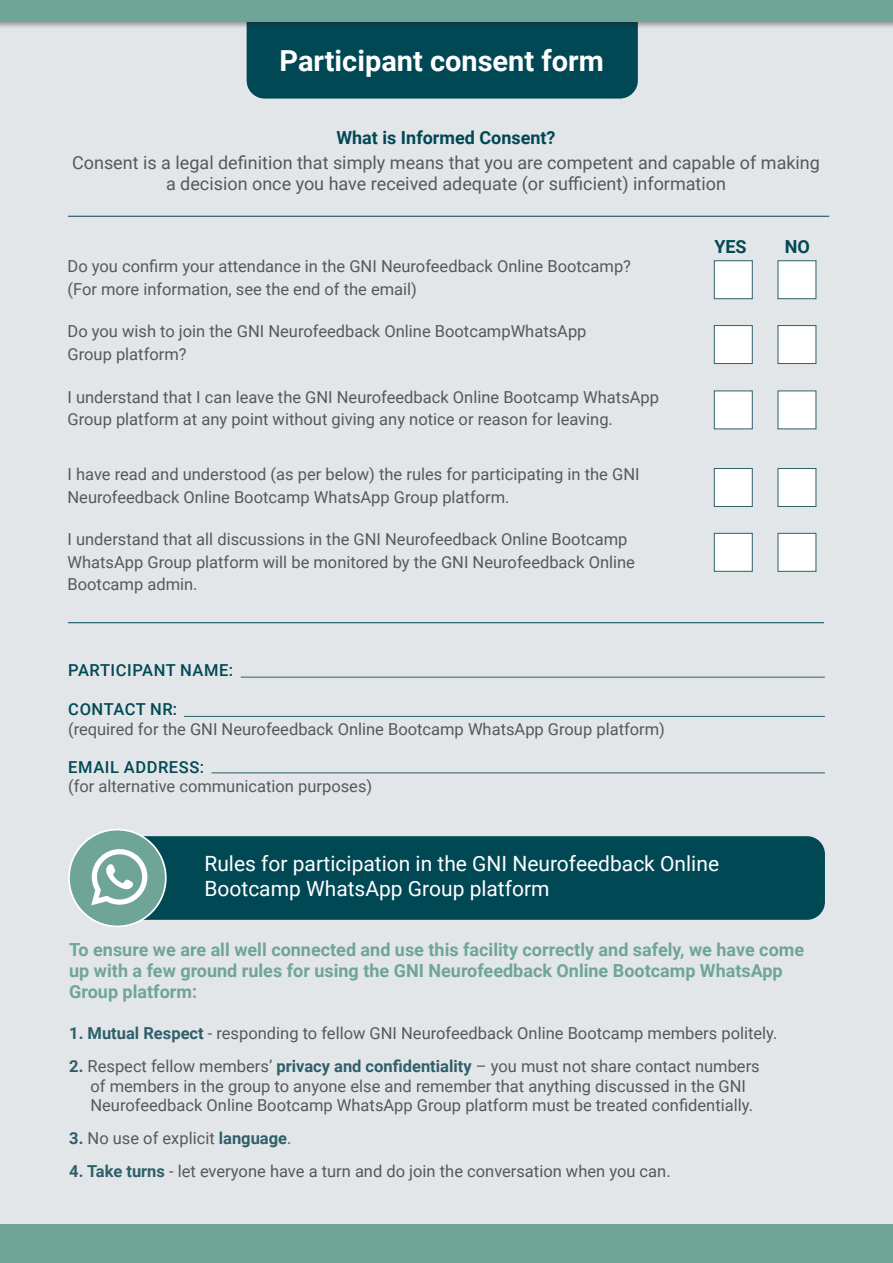
<style>
.page{position:relative;width:893px;height:1263px;background:#e3e6e9}
.page>*{position:absolute;margin:0;border:0;box-sizing:border-box;transform-origin:0 0}
.t1{font:700 28.95px "Roboto";color:#fff}
.t2{font:21px/25.5px "Roboto";color:#fff}
.t3{font:700 18px/21px "Roboto";color:#6fa597}
.t4{font:18px/21px "Roboto";color:#57585a;text-align:center}
.t5{font:700 18px "Roboto";color:#014855}
.t6{font:16.5px/22.5px "Roboto";color:#57585a}
.t7{font:500 16.5px "Roboto";letter-spacing:.035em;color:#014855}
.s1{font-weight:700;color:#2e5f6b}
</style>
<div class="page">
<div style="left:101px;top:836px;width:724px;height:84px;background:#014855;border-radius:18px"></div>
<div style="left:247px;top:0;width:391px;height:99px;background:#014855;border-radius:18px"></div>
<div style="left:0;top:0;width:893px;height:29px;background:#231f20;opacity:.37"></div>
<div style="left:0;top:0;width:893px;height:22px;background:#6fa597"></div>
<div style="left:0;top:1223px;width:893px;height:40px;background:#6fa597"></div>
<div style="left:714px;top:260px;width:39px;height:39px;background:#fff;border:1px solid #2e5f6b"></div>
<div style="left:714px;top:325px;width:39px;height:39px;background:#fff;border:1px solid #2e5f6b"></div>
<div style="left:778px;top:260px;width:38px;height:39px;background:#fff;border:1px solid #2e5f6b"></div>
<div style="left:778px;top:325px;width:38px;height:39px;background:#fff;border:1px solid #2e5f6b"></div>
<div style="left:714px;top:391px;width:39px;height:38px;background:#fff;border:1px solid #2e5f6b"></div>
<div style="left:778px;top:391px;width:38px;height:38px;background:#fff"></div>
<div style="left:714px;top:468px;width:39px;height:39px;background:#fff;border:1px solid #2e5f6b"></div>
<div style="left:778px;top:468px;width:38px;height:39px;background:#fff;border:1px solid #2e5f6b"></div>
<div style="left:714px;top:533px;width:39px;height:39px;background:#fff;border:1px solid #2e5f6b"></div>
<div style="left:778px;top:533px;width:38px;height:39px;background:#fff;border:1px solid #2e5f6b"></div>
<hr style="left:241px;top:677px;width:584px;height:1px;background:#2e5f6b">
<hr style="left:184px;top:716px;width:641px;height:1px;background:#2e5f6b">
<hr style="left:211px;top:772px;width:614px;height:1px;background:#2e5f6b">
<hr style="left:68px;top:216px;width:761px;height:1px;background:#014855">
<hr style="left:68px;top:622px;width:756px;height:1px;background:#014855">
<div style="left:68px;top:829px;width:99px;height:98px;background:#6fa597;border:2px solid #fff;border-radius:50%"></div>
<svg style="left:91px;top:849px;width:56px;height:56px"></svg>
<h1 class="t1" style="left:280px;top:40px;width:326px">Participant consent form</h1>
<p class="t5" style="left:336px;top:124px;width:221px">What is Informed Consent?</p>
<p class="t4" style="left:72px;top:151px;width:749px">Consent is a legal definition that simply means that you are competent and capable of making a decision once you have received adequate (or sufficient) information</p>
<p class="t6" style="left:68px;top:255px;width:565px">Do you confirm your attendance in the GNI Neurofeedback Online Bootcamp? (For more information, see the end of the email)</p>
<p class="t6" style="left:68px;top:320px;width:521px">Do you wish to join the GNI Neurofeedback Online BootcampWhatsApp<br>Group platform?</p>
<p class="t6" style="left:68px;top:385px;width:593px">I understand that I can leave the GNI Neurofeedback Online Bootcamp WhatsApp<br>Group platform at any point without giving any notice or reason for leaving.</p>
<p class="t6" style="left:68px;top:462px;width:574px">I have read and understood (as per below) the rules for participating in the GNI<br>Neurofeedback Online Bootcamp WhatsApp Group platform.</p>
<p class="t6" style="left:68px;top:527px;width:569px">I understand that all discussions in the GNI Neurofeedback Online Bootcamp<br>WhatsApp Group platform will be monitored by the GNI Neurofeedback Online<br>Bootcamp admin.</p>
<p class="t7" style="left:68px;top:658px;width:166px">PARTICIPANT NAME:</p>
<p class="t7" style="left:68px;top:698px;width:111px">CONTACT NR:</p>
<p class="t6" style="left:68px;top:717px;width:598px">(required for the GNI Neurofeedback Online Bootcamp WhatsApp Group platform)</p>
<p class="t7" style="left:68px;top:755px;width:137px">EMAIL ADDRESS:</p>
<p class="t6" style="left:68px;top:775px;width:306px">(for alternative communication purposes)</p>
<p class="t5" style="left:714px;top:234px;width:34px">YES</p>
<p class="t5" style="left:785px;top:234px;width:27px">NO</p>
<p class="t2" style="left:204px;top:850px;width:516px">Rules for participation in the GNI Neurofeedback Online<br>Bootcamp WhatsApp Group platform</p>
<p class="t3" style="left:69px;top:939px;width:736px">To ensure we are all well connected and use this facility correctly and safely, we have come up with a few ground rules for using the GNI Neurofeedback Online Bootcamp WhatsApp<br>Group platform:</p>
<p class="t6" style="left:69px;top:1021px;width:710px"><span class="s1">1. Mutual Respect</span> - responding to fellow GNI Neurofeedback Online Bootcamp members politely.</p>
<p class="t6" style="left:90px;top:1055px;width:671px;line-height:19.8px;text-indent:-21px"><span class="s1">2.</span> Respect fellow members’ <span class="s1">privacy and confidentiality</span> – you must not share contact numbers of members in the group to anyone else and remember that anything discussed in the GNI<br>Neurofeedback Online Bootcamp WhatsApp Group platform must be treated confidentially.</p>
<p class="t6" style="left:69px;top:1126px;width:224px"><span class="s1">3.</span> No use of explicit <span class="s1">language</span>.</p>
<p class="t6" style="left:69px;top:1159px;width:603px"><span class="s1">4. Take turns</span> - let everyone have a turn and do join the conversation when you can.</p>
</div>
